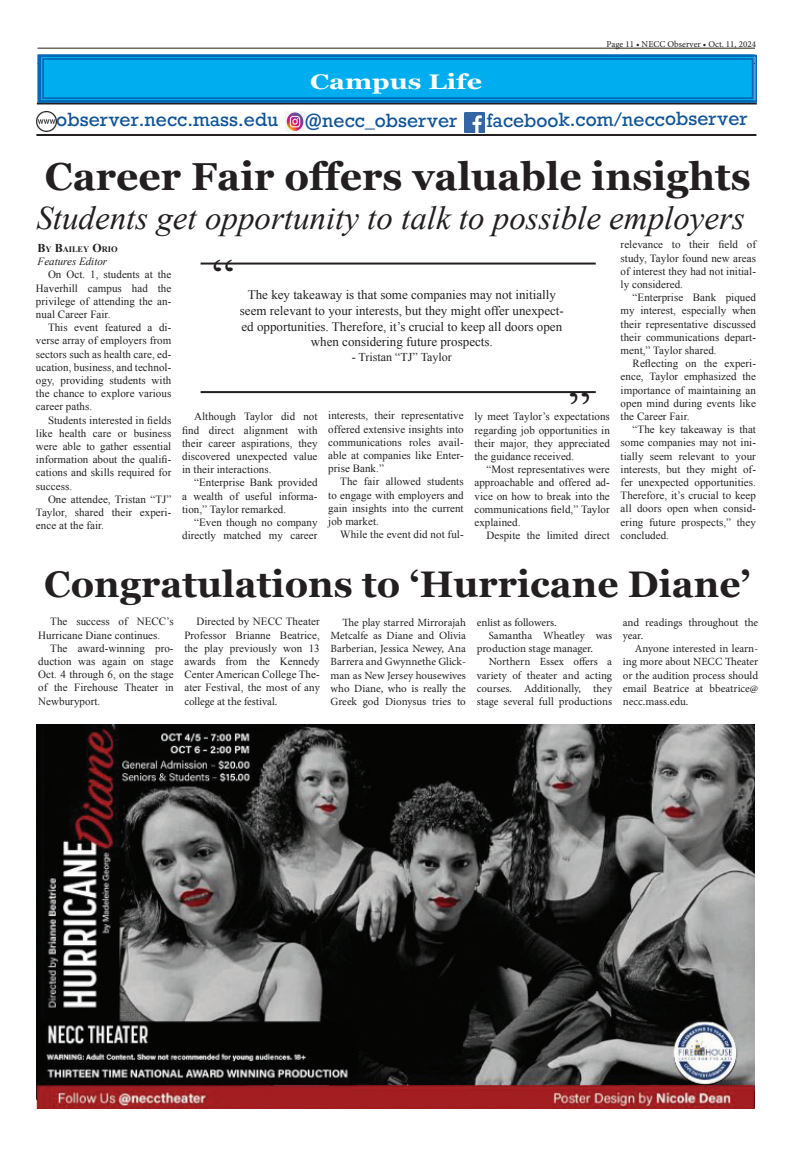
<style>
.page{position:relative;width:792px;height:1152px;background:#fff}
.page>*{position:absolute;margin:0;border:0;box-sizing:border-box;transform-origin:0 0}
.t1{font:50px "Times New Roman";color:#231f20}
.t2{font:700 39px "Georgia";color:#231f20}
.t3{font:700 37px "Georgia";color:#231f20}
.t4{font:italic 33px "Times New Roman";color:#231f20}
.t5{font:700 21.1px "Georgia";color:#fff;scale:1.27 1}
.t6{font:18px "Rockwell";color:#105498}
.t7{font:13px/15.6px "Times New Roman";color:#231f20;text-align:center}
.t8{font:12px "Times New Roman";color:#231f20}
.t9{font:11px/13.2px "Times New Roman";letter-spacing:.005em;color:#231f20;text-align:justify}
.t10{font:11px/13.2px "Minion Pro";color:#231f20;text-align:justify}
.t11{font:italic 11px "Times New Roman";color:#231f20}
.t12{font:9px "Minion Pro";color:#231f20}
.t13{font:700 8.4px "Times New Roman";color:#231f20}
.s1{font-size:12px}
.s2{font-family:"Minion Pro"}
</style>
<div class="page">
<hr style="left:37px;top:102px;width:720px;height:2px;background:#231f20">
<hr style="left:36px;top:134px;width:720px;height:2px;background:#231f20">
<hr style="left:38px;top:48px;width:717px;height:1px;background:#231f20">
<hr style="left:37px;top:63px;width:718px;height:1px;background:#231f20">
<svg style="left:38px;top:54px;width:719px;height:49px;background:#02a4e6"></svg>
<div style="left:42px;top:58px;width:712px;height:41px;border:2px solid #016ab6"></div>
<img style="left:37px;top:724px;width:717px;height:385px">
<hr style="left:201px;top:263px;width:395px;height:2px;background:#231f20">
<hr style="left:201px;top:391px;width:395px;height:2px;background:#231f20">
<img style="left:285px;top:112px;width:19px;height:20px">
<img style="left:36px;top:111px;width:20px;height:20px">
<img style="left:464px;top:112px;width:20px;height:20px">
<h3 class="t5" style="left:310px;top:66px;width:137px">Campus Life</h3>
<p class="t12" style="left:607px;top:38px;width:151px">Page 11 • NECC Observer • Oct. 11, 2024</p>
<h3 class="t6" style="left:56px;top:108px;width:224px">observer.necc.mass.edu</h3>
<h3 class="t6" style="left:305px;top:109px;width:154px">@necc_observer</h3>
<h3 class="t6" style="left:487px;top:110px;width:262px;rotate:-1deg">facebook.com/neccobserver</h3>
<h2 class="t2" style="left:45px;top:147px;width:707px">Career Fair offers valuable insights</h2>
<h3 class="t4" style="left:36px;top:195px;width:710px">Students get opportunity to talk to possible employers</h3>
<p class="t13" style="left:38px;top:243px;width:81px"><span class="s1">B</span>Y <span class="s1">B</span>AILEY <span class="s1">O</span>RIO</p>
<p class="t11" style="left:38px;top:254px;width:71px">Features Editor</p>
<h1 class="t1" style="left:212px;top:244px;width:24px">“</h1>
<p class="t9" style="left:36px;top:268px;width:137px;text-indent:12px">On Oct. 1, students at the Haverhill campus had the privilege of attending the an&shy;nual Career Fair.</p>
<p class="t9" style="left:36px;top:321px;width:137px;text-indent:12px">This event featured a di&shy;verse array of employers from sectors such as health care, ed&shy;ucation, business, and technol&shy;ogy, providing students with the chance to explore various career paths.</p>
<p class="t9" style="left:36px;top:413px;width:137px;text-indent:12px">Students interested in fields like health care or business were able to gather essential information about the qualifi&shy;cations and skills required for success.</p>
<p class="t9" style="left:36px;top:492px;width:137px;text-indent:12px">One attendee, Tristan “TJ” Taylor, shared their experi&shy;ence at the fair.</p>
<p class="t7" style="left:240px;top:287px;width:325px">The key takeaway is that some companies may not initially seem relevant to your interests, but they might offer unexpect&shy;ed opportunities. Therefore, it’s crucial to keep all doors open when considering future prospects.</p>
<p class="t8" style="left:352px;top:349px;width:101px">- Tristan “TJ” Taylor</p>
<h1 class="t1" style="left:591px;top:420px;width:24px;rotate:-180deg">“</h1>
<p class="t9" style="left:328px;top:409px;width:137px">interests, their representative offered extensive insights into communications roles avail&shy;able at companies like Enter&shy;prise Bank.”</p>
<p class="t9" style="left:328px;top:475px;width:137px;text-indent:12px">The fair allowed students to engage with employers and gain insights into the current job market.</p>
<p class="t9" style="left:340px;top:528px;width:125px">While the event did not ful-</p>
<p class="t9" style="left:182px;top:410px;width:137px;text-indent:12px">Although Taylor did not find direct alignment with their career aspirations, they discovered unexpected value in their interactions.</p>
<p class="t9" style="left:182px;top:476px;width:137px;text-indent:12px">“Enterprise Bank provided a wealth of useful informa&shy;tion,” Taylor remarked.</p>
<p class="t9" style="left:182px;top:516px;width:137px;text-align:right">“Even though no company directly matched my career</p>
<p class="t9" style="left:474px;top:410px;width:137px">ly meet Taylor’s expectations regarding job opportunities in their major, they appreciated the guidance received.</p>
<p class="t9" style="left:474px;top:463px;width:137px;text-indent:12px">“Most representatives were approachable and offered ad&shy;vice on how to break into the communications field,” Taylor explained.</p>
<p class="t9" style="left:486px;top:529px;width:125px">Despite the limited direct</p>
<p class="t9" style="left:621px;top:238px;width:137px">relevance to their field of study, Taylor found new areas of interest they had not initial&shy;ly considered.</p>
<p class="t9" style="left:621px;top:291px;width:137px;text-indent:12px">“Enterprise Bank piqued my interest, especially when their representative discussed their communications depart&shy;ment,” Taylor shared.</p>
<p class="t9" style="left:621px;top:357px;width:137px;text-indent:12px">Reflecting on the experi&shy;ence, Taylor emphasized the importance of maintaining an open mind during events like the Career Fair.</p>
<p class="t9" style="left:621px;top:423px;width:137px;text-indent:12px">“The key takeaway is that some companies may not ini&shy;tially seem relevant to your interests, but they might of&shy;fer unexpected opportunities.<br>Therefore, it’s crucial to keep all doors open when consid&shy;ering future prospects,” they concluded.</p>
<h3 class="t3" style="left:44px;top:556px;width:708px">Congratulations to ‘Hurricane Diane’</h3>
<p class="t9" style="left:38px;top:615px;width:137px;text-indent:12px">The success of NECC’s<br>Hurricane Diane continues.</p>
<p class="t9" style="left:38px;top:641px;width:137px;text-indent:12px">The award-winning pro&shy;duction was again on stage Oct. 4 through 6, on the stage of the Firehouse Theater in Newburyport.</p>
<p class="t9" style="left:184px;top:615px;width:137px;text-indent:12px">Directed by NECC Theater Professor Brianne Beatrice, the play previously won 13 awards from the Kennedy Center American College The&shy;ater Festival, the <span class="s2">most of any</span></p>
<p class="t10" style="left:184px;top:695px;width:94px">college at the festival.</p>
<p class="t10" style="left:331px;top:616px;width:137px;text-indent:12px">The play starred Mirrorajah Metcalfe as Diane and Olivia Barberian, Jessica Newey, Ana Barrera and Gwynnethe Glick&shy;man as New Jersey housewives who Diane, who is really the Greek god Dionysus tries to</p>
<p class="t10" style="left:477px;top:616px;width:82px">enlist as followers.</p>
<p class="t10" style="left:623px;top:616px;width:137px">and readings throughout the year.</p>
<p class="t10" style="left:623px;top:642px;width:137px;text-indent:12px">Anyone interested in learn&shy;ing more about NECC Theater or the audition process should email Beatrice at bbeatrice@ necc.mass.edu.</p>
<p class="t10" style="left:489px;top:629px;width:125px">Samantha Wheatley was</p>
<p class="t10" style="left:477px;top:642px;width:118px">production stage manager.</p>
<p class="t10" style="left:489px;top:655px;width:125px">Northern Essex offers a</p>
<p class="t10" style="left:477px;top:669px;width:137px">variety of theater and acting</p>
<p class="t10" style="left:477px;top:682px;width:137px">courses. Additionally, they</p>
<p class="t10" style="left:477px;top:695px;width:137px">stage several full productions</p>
</div>
